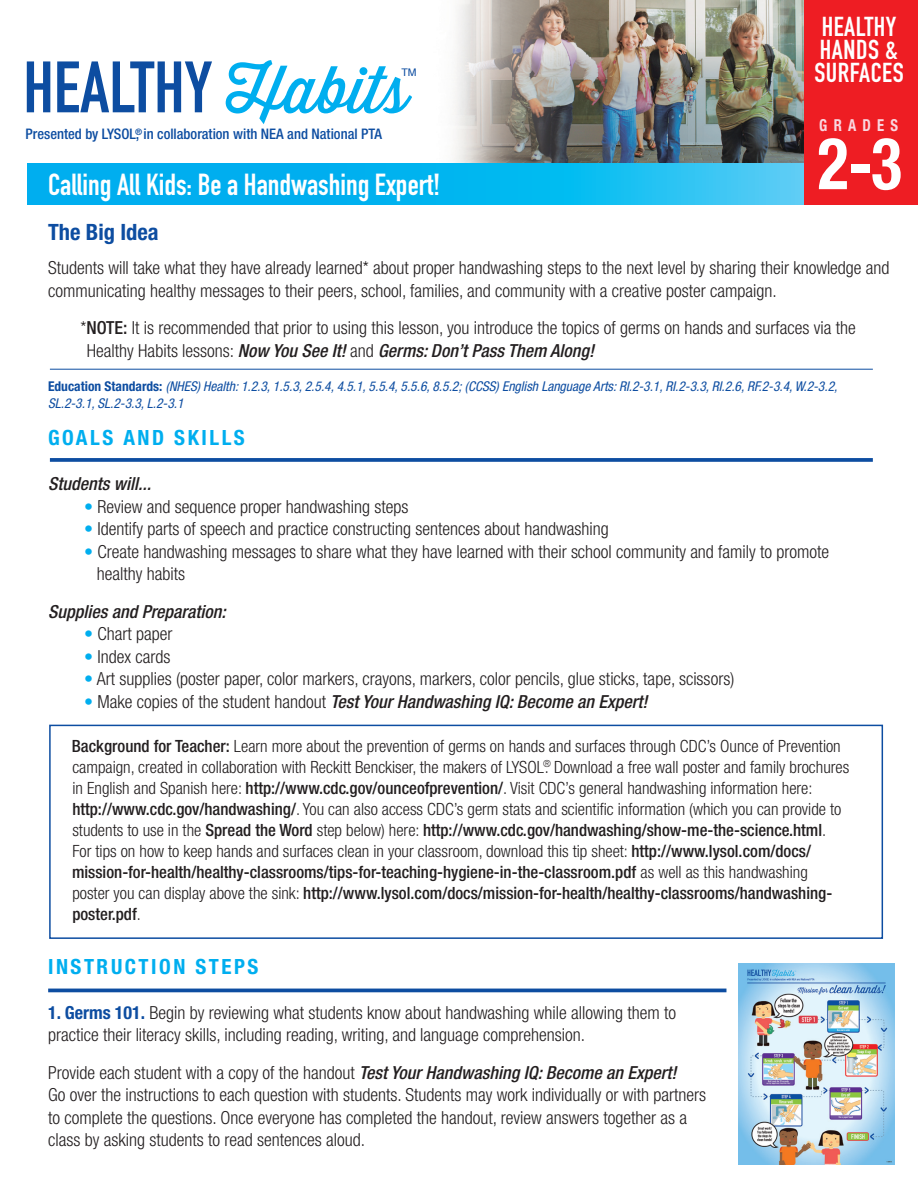
<style>
.page{position:relative;width:918px;height:1189px;background:#fff}
.page>*{position:absolute;margin:0;border:0;box-sizing:border-box;transform-origin:0 0}
.t1{font:700 condensed 72px "Helvetica Neue";color:#fff;scale:.89 1}
.t2{font:71.4px "DIN Engschrift Alternate";color:#0d4da1}
.t3{font:30px "DIN Engschrift";color:#fff}
.t4{font:27px/22.8px "DIN Engschrift Alternate";letter-spacing:.02em;color:#fff}
.t5{font:700 condensed 22.5px "Helvetica Neue";color:#0d4da1}
.t6{font:700 condensed 21px "Helvetica Neue";letter-spacing:.12em;color:#00aeef}
.t7{font:300 condensed 18px/22.5px "Helvetica Neue";color:#231f20}
.t8{font:italic 500 condensed 18px "Helvetica Neue";color:#231f20}
.t9{font:300 condensed 16.8px/21px "Helvetica Neue";color:#231f20}
.t10{font:700 condensed 16.5px "Helvetica Neue";letter-spacing:.42em;color:#fad7e0;scale:.89 1}
.t11{font:500 condensed 14.55px "Helvetica Neue";color:#0d4da1}
.t12{font:italic condensed 13.5px/16.5px "Helvetica Neue";color:#0d4da1}
.t13{font:10.5px "Helvetica";color:#0d4da1}
.t14{font:500 condensed 8.85px "Helvetica Neue";color:#0d4da1}
.s1{font-family:"Thirsty Script";font-size:64.65px;color:#00aeef}
.s2{font-weight:500}
.s3{font-weight:500;font-style:italic}
.s4{font-weight:700;font-style:normal}
.s5{color:#00aeef}
.s6{font-weight:300;font-style:normal;color:#00aeef}
.s7{font-weight:300;font-style:normal}
.s8{font-weight:700;color:#0d4da1}
</style>
<div class="page">
<img style="left:356px;top:0;width:448px;height:164px">
<svg style="left:27px;top:164px;width:777px;height:40px;background:#0eb7f0"></svg>
<div style="left:804px;top:0;width:114px;height:204px;background:#ee1d23"></div>
<hr style="left:50px;top:369px;width:823px;height:1px;background:#0d4da1">
<svg style="left:50px;top:458px;width:823px;height:4px;background:#1b57a6"></svg>
<svg style="left:48px;top:988px;width:678px;height:4px;background:#2e65ad"></svg>
<div style="left:49px;top:724px;width:834px;height:214px;border:2px solid #0d4da1"></div>
<img style="left:738px;top:963px;width:156px;height:201px">
<h3 class="t4" style="left:814px;top:16px;width:91px">HEALTHY<br>HANDS &amp;<br>SURFACES</h3>
<h2 class="t2" style="left:23px;top:45px;width:386px">HEALTHY <span class="s1">Habits</span></h2>
<p class="t11" style="left:26px;top:125px;width:358px">Presented by LYSOL, in collaboration with NEA and National PTA</p>
<p class="t13" style="left:401px;top:65px;width:17px">TM</p>
<p class="t10" style="left:819px;top:115px;width:90px">GRADES</p>
<p class="t14" style="left:135px;top:127px;width:9px">®</p>
<h1 class="t1" style="left:817px;top:120px;width:96px">2-3</h1>
<h3 class="t3" style="left:48px;top:167px;width:394px">Calling All Kids: Be a Handwashing Expert!</h3>
<p class="t5" style="left:48px;top:218px;width:112px">The Big Idea</p>
<p class="t7" style="left:48px;top:256px;width:843px">Students will take what they have already learned* about proper handwashing steps to the next level by sharing their knowledge and communicating healthy messages to their peers, school, families, and community with a creative poster campaign.</p>
<p class="t7" style="left:87px;top:316px;width:770px;text-indent:-6px">*<span class="s2">NOTE:</span> It is recommended that prior to using this lesson, you introduce the topics of germs on hands and surfaces via the<br>Healthy Habits lessons: <span class="s3">Now You See It!</span> and <span class="s3">Germs: Don’t Pass Them Along!</span></p>
<p class="t12" style="left:48px;top:378px;width:791px"><span class="s4">Education Standards:</span> (NHES) Health: 1.2.3, 1.5.3, 2.5.4, 4.5.1, 5.5.4, 5.5.6, 8.5.2; (CCSS) English Language Arts: RI.2-3.1, RI.2-3.3, RI.2.6, RF.2-3.4, W.2-3.2,<br>SL.2-3.1, SL.2-3.3, L.2-3.1</p>
<p class="t6" style="left:48px;top:425px;width:198px">GOALS AND SKILLS</p>
<p class="t8" style="left:48px;top:473px;width:104px">Students will...</p>
<p class="t7" style="left:84px;top:495px;width:326px"><span class="s5">•</span> Review and sequence proper handwashing steps</p>
<p class="t7" style="left:84px;top:517px;width:526px"><span class="s5">•</span> Identify parts of speech and practice constructing sentences about handwashing</p>
<p class="t7" style="left:97px;top:540px;width:733px;text-indent:-13px"><span class="s5">•</span> Create handwashing messages to share what they have learned with their school community and family to promote healthy habits</p>
<p class="t8" style="left:48px;top:600px;width:179px">Supplies and Preparation:</p>
<p class="t7" style="left:84px;top:622px;width:90px"><span class="s5">•</span> Chart paper</p>
<p class="t7" style="left:84px;top:645px;width:88px"><span class="s5">•</span> Index cards</p>
<p class="t7" style="left:84px;top:667px;width:652px"><span class="s5">•</span> Art supplies (poster paper, color markers, crayons, markers, color pencils, glue sticks, tape, scissors)</p>
<p class="t8" style="left:84px;top:690px;width:565px"><span class="s6">•</span> <span class="s7">Make copies of the student handout</span> Test Your Handwashing IQ: Become an Expert!</p>
<p class="t9" style="left:72px;top:735px;width:779px"><span class="s2">Background for Teacher:</span> Learn more about the prevention of germs on hands and surfaces through CDC’s Ounce of Prevention campaign, created in collaboration with Reckitt Benckiser, the makers of LYSOL<sup>®</sup>. Download a free wall poster and family brochures in English and Spanish here: <span class="s2">http://www.cdc.gov/ounceofprevention/</span>. Visit CDC’s general handwashing information here: <span class="s2">http://www.cdc.gov/handwashing/</span>. You can also access CDC’s germ stats and scientific information (which you can provide to students to use in the <span class="s2">Spread the Word</span> step below) here: <span class="s2">http://www.cdc.gov/handwashing/show-me-the-science.html</span>.<br>For tips on how to keep hands and surfaces clean in your classroom, download this tip sheet: <span class="s2">http://www.lysol.com/docs/ mission-for-health/healthy-classrooms/tips-for-teaching-hygiene-in-the-classroom.pdf</span> as well as this handwashing<br>poster you can display above the sink: <span class="s2">http://www.lysol.com/docs/mission-for-health/healthy-classrooms/handwashing&shy;poster.pdf</span>.</p>
<p class="t6" style="left:48px;top:953px;width:212px">INSTRUCTION STEPS</p>
<p class="t7" style="left:48px;top:1000px;width:629px"><span class="s8">1. Germs 101.</span> Begin by reviewing what students know about handwashing while allowing them to practice their literacy skills, including reading, writing, and language comprehension.</p>
<p class="t7" style="left:48px;top:1060px;width:659px">Provide each student with a copy of the handout <span class="s3">Test Your Handwashing IQ: Become an Expert!<br></span>Go over the instructions to each question with students. Students may work individually or with partners to complete the questions. Once everyone has completed the handout, review answers together as a class by asking students to read sentences aloud.</p>
</div>
